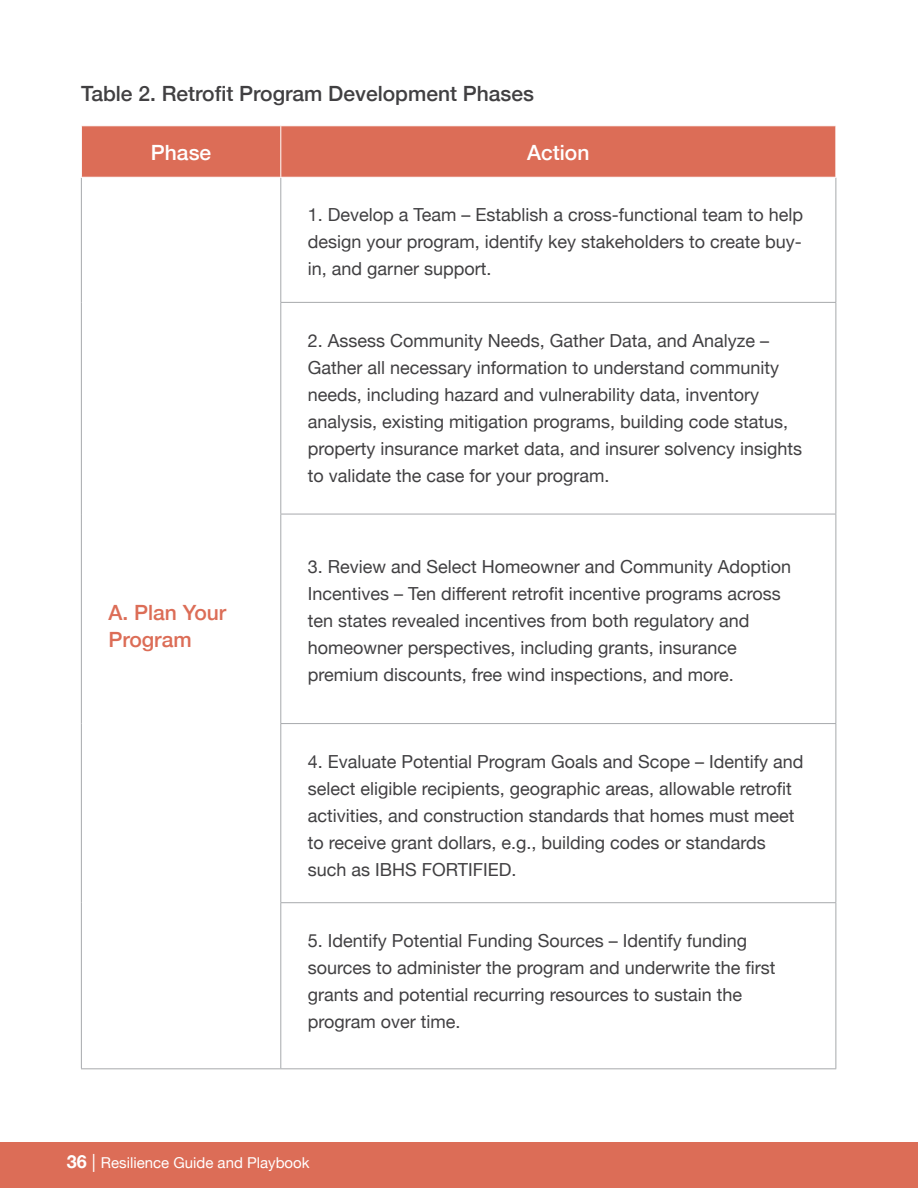
<style>
.page{position:relative;width:918px;height:1188px;background:#fff}
.page>*{position:absolute;margin:0;border:0;box-sizing:border-box;transform-origin:0 0}
.t1{font:500 21px "Helvetica Neue";color:#414042}
.t2{font:500 21px/27px "Helvetica Neue";color:#dc6d57}
.t3{font:500 21px "Helvetica Neue";color:#fff}
.t4{font:18px/27px "Helvetica Neue";color:#414042}
.t5{font:15px "Helvetica Neue";color:#fff}
.s1{font-weight:700;font-size:18px}
.s2{font-size:18px}
</style>
<div class="page">
<div style="left:0;top:1142px;width:918px;height:46px;background:#dc6d57"></div>
<div style="left:82px;top:126px;width:754px;height:51px;background:#dc6d57"></div>
<hr style="left:81px;top:178px;width:1px;height:124px;background:#a7a9ac">
<hr style="left:280px;top:178px;width:1px;height:124px;background:#a7a9ac">
<hr style="left:836px;top:178px;width:1px;height:124px;background:#a7a9ac">
<hr style="left:81px;top:302px;width:1px;height:212px;background:#a7a9ac">
<hr style="left:280px;top:302px;width:556px;height:1px;background:#a7a9ac">
<hr style="left:280px;top:303px;width:1px;height:211px;background:#a7a9ac">
<hr style="left:836px;top:303px;width:1px;height:211px;background:#a7a9ac">
<hr style="left:81px;top:514px;width:1px;height:210px;background:#a7a9ac">
<hr style="left:280px;top:514px;width:556px;height:1px;background:#a7a9ac">
<hr style="left:280px;top:514px;width:1px;height:209px;background:#a7a9ac">
<hr style="left:836px;top:514px;width:1px;height:209px;background:#a7a9ac">
<hr style="left:81px;top:724px;width:1px;height:179px;background:#a7a9ac">
<hr style="left:280px;top:723px;width:556px;height:1px;background:#a7a9ac">
<hr style="left:280px;top:724px;width:1px;height:178px;background:#a7a9ac">
<hr style="left:836px;top:724px;width:1px;height:178px;background:#a7a9ac">
<hr style="left:81px;top:903px;width:1px;height:165px;background:#a7a9ac">
<hr style="left:280px;top:902px;width:556px;height:1px;background:#a7a9ac">
<hr style="left:280px;top:903px;width:1px;height:165px;background:#a7a9ac">
<hr style="left:836px;top:903px;width:1px;height:165px;background:#a7a9ac">
<hr style="left:81px;top:1068px;width:200px;height:1px;background:#a7a9ac">
<hr style="left:281px;top:1068px;width:555px;height:1px;background:#a7a9ac">
<hr style="left:280px;top:126px;width:1px;height:51px;background:#fff">
<p class="t1" style="left:81px;top:77px;width:455px">Table 2. Retrofit Program Development Phases</p>
<p class="t3" style="left:151px;top:135px;width:62px">Phase</p>
<p class="t3" style="left:527px;top:135px;width:64px">Action</p>
<p class="t4" style="left:308px;top:203px;width:497px;text-align:justify">1. Develop a Team – Establish a cross-functional team to help design your program, identify key stakeholders to create buy&shy;in, and garner support.</p>
<p class="t2" style="left:108px;top:597px;width:119px">A. Plan Your<br>Program</p>
<p class="t4" style="left:308px;top:328px;width:496px">2. Assess Community Needs, Gather Data, and Analyze – Gather all necessary information to understand community needs, including hazard and vulnerability data, inventory analysis, existing mitigation programs, building code status, property insurance market data, and insurer solvency insights to validate the case for your program.</p>
<p class="t4" style="left:308px;top:555px;width:485px">3. Review and Select Homeowner and Community Adoption Incentives – Ten different retrofit incentive programs across ten states revealed incentives from both regulatory and homeowner perspectives, including grants, insurance premium discounts, free wind inspections, and more.</p>
<p class="t4" style="left:308px;top:749px;width:497px">4. Evaluate Potential Program Goals and Scope – Identify and select eligible recipients, geographic areas, allowable retrofit activities, and construction standards that homes must meet to receive grant dollars, e.g., building codes or standards such as IBHS FORTIFIED.</p>
<p class="t4" style="left:308px;top:928px;width:469px">5. Identify Potential Funding Sources – Identify funding sources to administer the program and underwrite the first grants and potential recurring resources to sustain the program over time.</p>
<p class="t5" style="left:67px;top:1152px;width:244px"><span class="s1">36</span> <span class="s2">|</span> Resilience Guide and Playbook</p>
</div>
